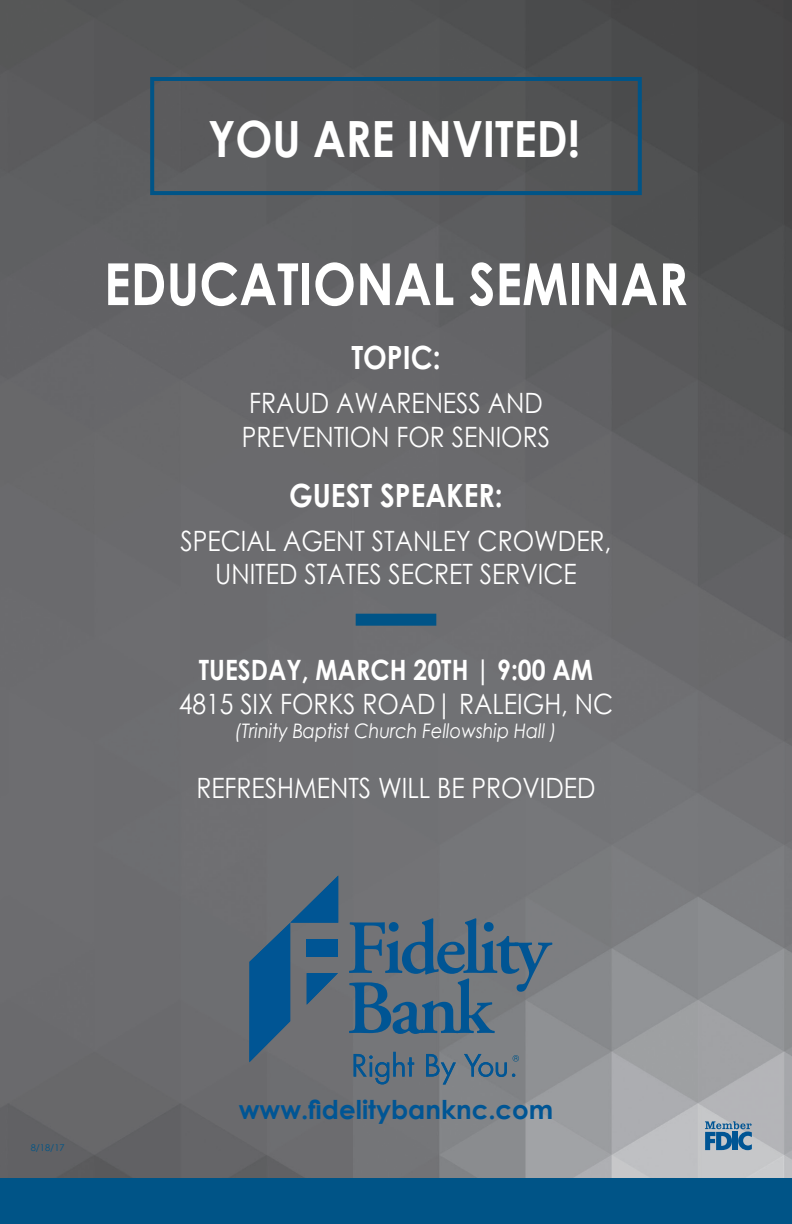
<style>
.page{position:relative;width:792px;height:1224px;background:#fff}
.page>*{position:absolute;margin:0;border:0;box-sizing:border-box;transform-origin:0 0}
.t1{font:700 58px "Century Gothic";color:#fff;scale:.88 1}
.t2{font:700 50px "Century Gothic";color:#fff;scale:.88 1}
.t3{font:700 32px "Century Gothic";color:#fff;scale:.88 1}
.t4{font:28px/33.6px "Century Gothic";color:#fff;scale:.88 1}
.t5{font:700 28px "Century Gothic";color:#fff;scale:.88 1}
.t6{font:700 26px "Century Gothic";color:#005594}
.t7{font:italic 20px "Century Gothic";color:#fff;scale:.88 1}
.t8{font:9.4px "Century Gothic";color:#005487}
</style>
<div class="page">
<img style="left:0;top:0;width:792px;height:1178px">
<div style="left:0;top:1178px;width:792px;height:46px;background:#005487"></div>
<svg style="left:705px;top:1121px;width:47px;height:29px"></svg>
<div style="left:733px;top:1132px;width:5px;height:18px;background:#005594"></div>
<svg style="left:354px;top:1052px;width:60px;height:32px;background:#536c80"></svg>
<svg style="left:426px;top:1054px;width:30px;height:30px"></svg>
<svg style="left:349px;top:918px;width:203px;height:116px;background:#566f83"></svg>
<svg style="left:249px;top:876px;width:89px;height:186px;background:#44657f"></svg>
<svg style="left:464px;top:1054px;width:55px;height:23px"></svg>
<div style="left:150px;top:77px;width:492px;height:118px;border:4px solid #005487"></div>
<div style="left:356px;top:614px;width:80px;height:12px;background:#005487"></div>
<h2 class="t2" style="left:208px;top:100px;width:424px">YOU ARE INVITED!</h2>
<h1 class="t1" style="left:104px;top:240px;width:665px">EDUCATIONAL SEMINAR</h1>
<p class="t3" style="left:351px;top:333px;width:103px">TOPIC:</p>
<p class="t4" style="left:242px;top:386px;width:352px">FRAUD AWARENESS AND<br>PREVENTION FOR SENIORS</p>
<p class="t3" style="left:289px;top:471px;width:244px">GUEST SPEAKER:</p>
<p class="t4" style="left:181px;top:523px;width:491px;text-align:center">SPECIAL AGENT STANLEY CROWDER,<br>UNITED STATES SECRET SERVICE</p>
<p class="t5" style="left:199px;top:649px;width:450px">TUESDAY, MARCH 20TH | 9:00 AM</p>
<p class="t4" style="left:179px;top:687px;width:495px">4815 SIX FORKS ROAD| RALEIGH, NC</p>
<p class="t7" style="left:235px;top:717px;width:367px">(Trinity Baptist Church Fellowship Hall )</p>
<p class="t4" style="left:196px;top:771px;width:455px">REFRESHMENTS WILL BE PROVIDED</p>
<p class="t8" style="left:31px;top:1141px;width:35px">8/18/17</p>
<p class="t6" style="left:239px;top:1090px;width:316px">www.fidelitybanknc.com</p>
</div>
